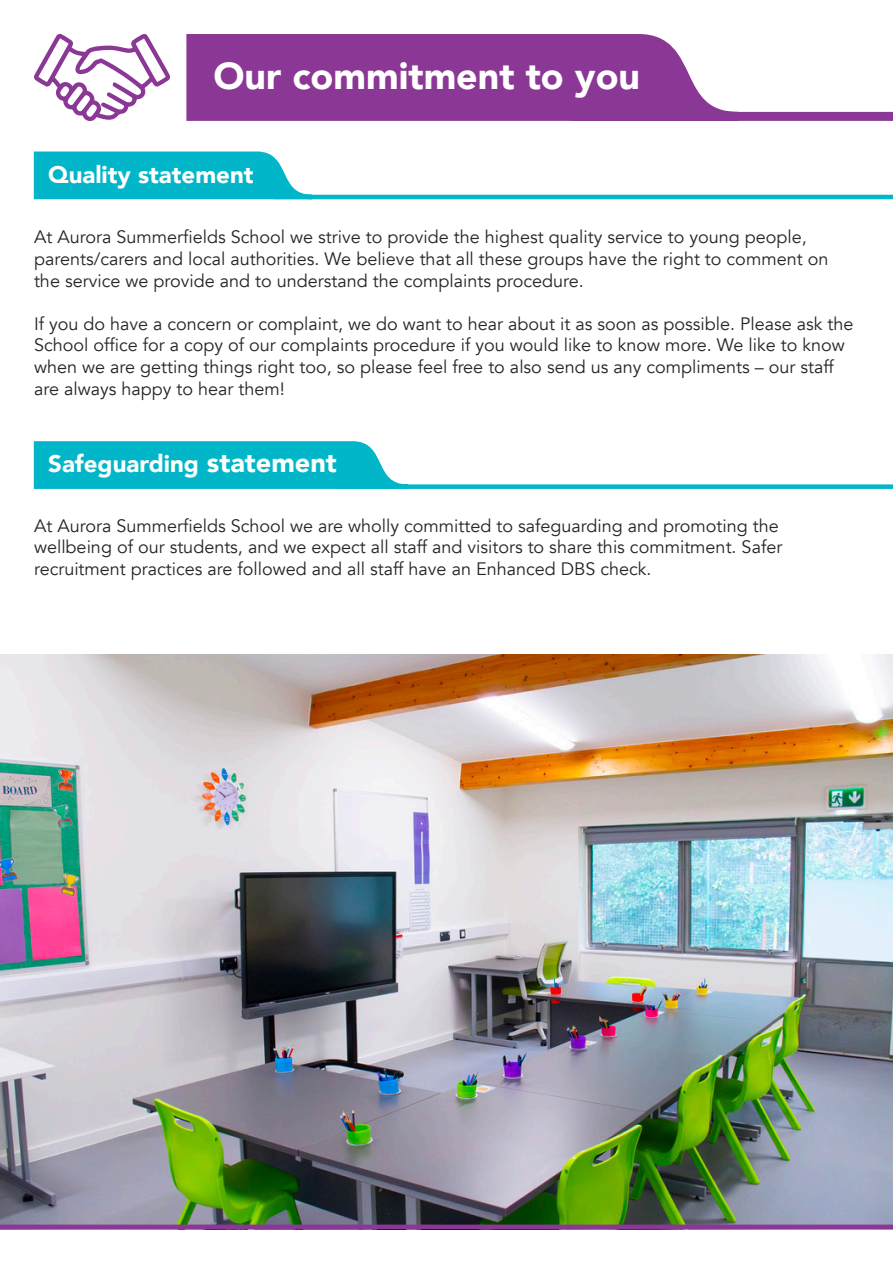
<style>
.page{position:relative;width:893px;height:1263px;background:#fff}
.page>*{position:absolute;margin:0;border:0;box-sizing:border-box;transform-origin:0 0}
.t1{font:900 37.5px "Avenir";color:#fff}
.t2{font:900 24px "Avenir";color:#fff}
.t3{font:18px/21.6px "Avenir";color:#282426}
.s1{font-size:27px}
</style>
<div class="page">
<svg style="left:33px;top:151px;width:284px;height:49px;background:#21bfcf"></svg>
<hr style="left:273px;top:195px;width:620px;height:4px;background:#00b6c8">
<svg style="left:33px;top:441px;width:369px;height:48px;background:#0fbacb"></svg>
<div style="left:337px;top:484px;width:556px;height:5px;background:#00b6c8"></div>
<div style="left:572px;top:112px;width:321px;height:9px;background:#8b3795"></div>
<svg style="left:186px;top:34px;width:561px;height:87px;background:#964a9f"></svg>
<img style="left:0;top:655px;width:893px;height:569px">
<div style="left:0;top:1224px;width:893px;height:5px;background:#8b3795"></div>
<svg style="left:34px;top:33px;width:136px;height:88px"></svg>
<p class="t1" style="left:213px;top:44px;width:428px">Our commitment to you</p>
<p class="t2" style="left:48px;top:154px;width:207px">Quality statement</p>
<p class="t3" style="left:34px;top:227px;width:796px">At Aurora Summerfields School we strive to provide the highest quality service to young people, parents/carers and local authorities. We believe that all these groups have the right to comment on the service we provide and to understand the complaints procedure.</p>
<p class="t3" style="left:34px;top:313px;width:821px">If you do have a concern or complaint, we do want to hear about it as soon as possible. Please ask the School office for a copy of our complaints procedure if you would like to know more. We like to know when we are getting things right too, so please feel free to also send us any compliments – our staff are always happy to hear them!</p>
<p class="t2" style="left:48px;top:443px;width:290px">Safeguarding <span class="s1">statement</span></p>
<p class="t3" style="left:34px;top:515px;width:750px">At Aurora Summerfields School we are wholly committed to safeguarding and promoting the wellbeing of our students, and we expect all staff and visitors to share this commitment. Safer recruitment practices are followed and all staff have an Enhanced DBS check.</p>
</div>
